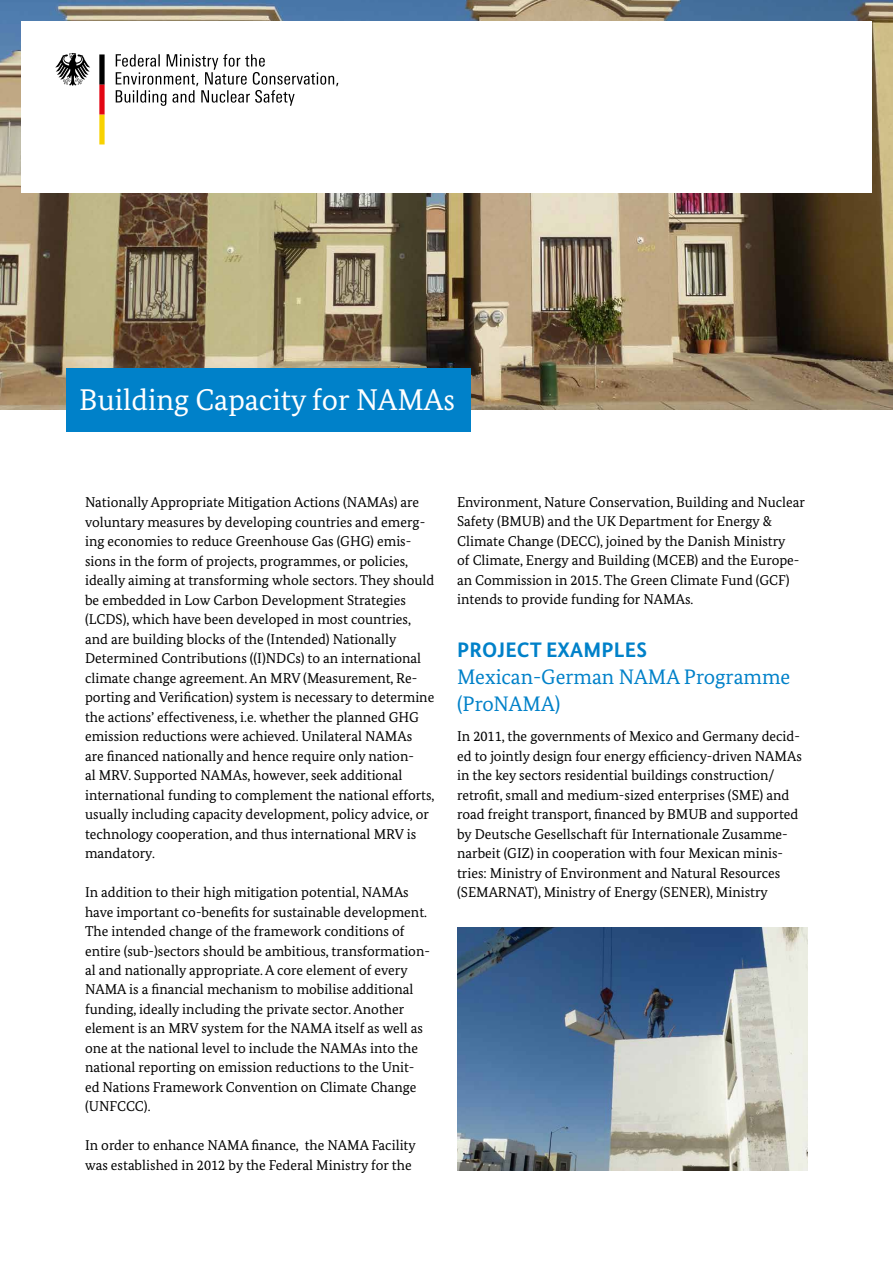
<style>
.page{position:relative;width:893px;height:1263px;background:#fff}
.page>*{position:absolute;margin:0;border:0;box-sizing:border-box;transform-origin:0 0}
.t1{font:30px "Bundes Serif";color:#fff}
.t2{font:21px/27px "Bundes Serif";color:#0081c9}
.t3{font:700 21px "Bundes Sans";letter-spacing:.01em;color:#0081c9}
.t4{font:14.25px/19.5px "Bundes Serif";color:#000}
</style>
<div class="page">
<img style="left:457px;top:927px;width:351px;height:243px">
<img style="left:0;top:0;width:893px;height:410px">
<div style="left:21px;top:21px;width:851px;height:171px;background:#fff"></div>
<svg style="left:55px;top:53px;width:35px;height:33px"></svg>
<svg style="left:99px;top:54px;width:6px;height:90px"></svg>
<svg style="left:116px;top:54px;width:222px;height:52px"></svg>
<div style="left:67px;top:368px;width:404px;height:64px;background:#0081c9"></div>
<h1 class="t1" style="left:79px;top:381px;width:377px">Building Capacity for NAMAs</h1>
<p class="t4" style="left:85px;top:492px;width:351px">Nationally Appropriate Mitigation Actions (NAMAs) are voluntary measures by developing countries and emerg&shy;ing economies to reduce Greenhouse Gas (GHG) emis&shy;sions in the form of projects, programmes, or policies, ideally aiming at transforming whole sectors. They should be embedded in Low Carbon Development Strategies (LCDS), which have been developed in most countries, and are building blocks of the (Intended) Nationally Determined Contributions ((I)NDCs) to an international climate change agreement. An MRV (Measurement, Re&shy;porting and Verification) system is necessary to determine the actions’ effectiveness, i.e. whether the planned GHG emission reductions were achieved. Unilateral NAMAs<br>are financed nationally and hence require only nation-<br>al MRV. Supported NAMAs, however, seek additional international funding to complement the national efforts, usually including capacity development, policy advice, or technology cooperation, and thus international MRV is mandatory.</p>
<p class="t4" style="left:85px;top:882px;width:346px">In addition to their high mitigation potential, NAMAs have important co-benefits for sustainable development.<br>The intended change of the framework conditions of entire (sub-)sectors should be ambitious, transformation&shy;al and nationally appropriate. A core element of every NAMA is a financial mechanism to mobilise additional funding, ideally including the private sector. Another element is an MRV system for the NAMA itself as well as one at the national level to include the NAMAs into the national reporting on emission reductions to the Unit&shy;ed Nations Framework Convention on Climate Change (UNFCCC).</p>
<p class="t4" style="left:85px;top:1136px;width:332px">In order to enhance NAMA finance, the NAMA Facility was established in 2012 by the Federal Ministry for the</p>
<p class="t4" style="left:457px;top:492px;width:349px">Environment, Nature Conservation, Building and Nuclear Safety (BMUB) and the UK Department for Energy &amp; Climate Change (DECC), joined by the Danish Ministry<br>of Climate, Energy and Building (MCEB) and the Europe&shy;an Commission in 2015. The Green Climate Fund (GCF) intends to provide funding for NAMAs.</p>
<h2 class="t3" style="left:457px;top:637px;width:191px">PROJECT EXAMPLES</h2>
<h2 class="t2" style="left:457px;top:663px;width:335px">Mexican-German NAMA Programme (ProNAMA)</h2>
<p class="t4" style="left:457px;top:726px;width:346px">In 2011, the governments of Mexico and Germany decid&shy;ed to jointly design four energy efficiency-driven NAMAs in the key sectors residential buildings construction/ retrofit, small and medium-sized enterprises (SME) and road freight transport, financed by BMUB and supported by Deutsche Gesellschaft für Internationale Zusamme&shy;narbeit (GIZ) in cooperation with four Mexican minis&shy;tries: Ministry of Environment and Natural Resources (SEMARNAT), Ministry of Energy (SENER), Ministry</p>
</div>
